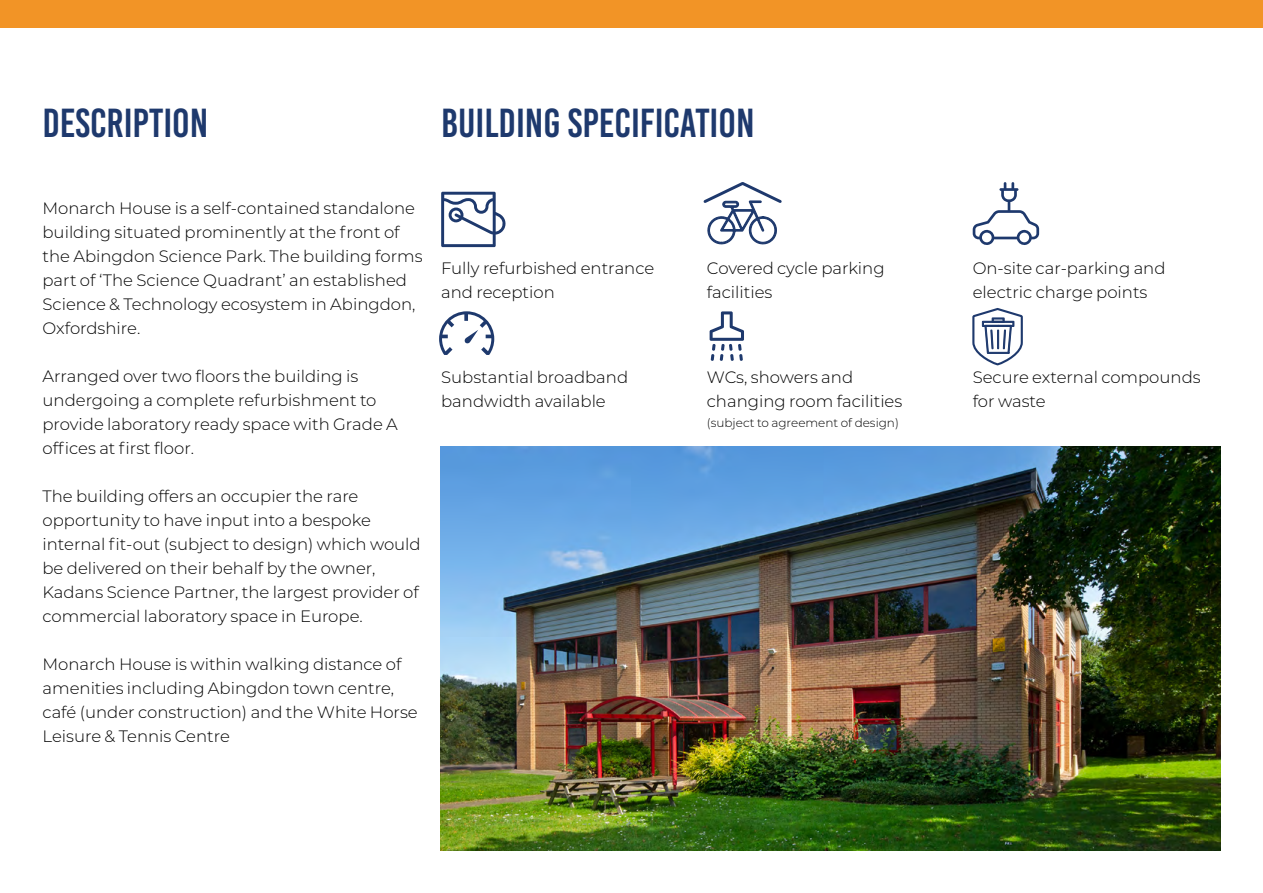
<style>
.page{position:relative;width:1263px;height:893px;background:#fff}
.page>*{position:absolute;margin:0;border:0;box-sizing:border-box;transform-origin:0 0}
.t1{font:40.5px "Bebas Kai";color:#1e396d}
.t2{font:300 16.5px/24px "Montserrat";color:#000}
.t3{font:300 12px "Montserrat";color:#000}
</style>
<div class="page">
<img style="left:441px;top:446px;width:779px;height:404px">
<div style="left:0;top:0;width:1263px;height:28px;background:#f29426"></div>
<svg style="left:441px;top:192px;width:65px;height:55px"></svg>
<svg style="left:439px;top:311px;width:55px;height:44px"></svg>
<svg style="left:703px;top:182px;width:79px;height:63px"></svg>
<svg style="left:710px;top:311px;width:34px;height:50px"></svg>
<svg style="left:973px;top:182px;width:66px;height:63px"></svg>
<svg style="left:972px;top:308px;width:51px;height:58px"></svg>
<h1 class="t1" style="left:43px;top:101px;width:167px">DESCRIPTION</h1>
<h1 class="t1" style="left:441px;top:101px;width:315px">BUILDING SPECIFICATION</h1>
<p class="t2" style="left:43px;top:195px;width:382px">Monarch House is a self-contained standalone building situated prominently at the front of the Abingdon Science Park. The building forms part of ‘The Science Quadrant’ an established Science &amp; Technology ecosystem in Abingdon, Oxfordshire.</p>
<p class="t2" style="left:43px;top:363px;width:357px">Arranged over two floors the building is undergoing a complete refurbishment to provide laboratory ready space with Grade A offices at first floor.</p>
<p class="t2" style="left:43px;top:483px;width:380px">The building offers an occupier the rare opportunity to have input into a bespoke internal fit-out (subject to design) which would be delivered on their behalf by the owner, Kadans Science Partner, the largest provider of commercial laboratory space in Europe.</p>
<p class="t2" style="left:43px;top:651px;width:377px">Monarch House is within walking distance of amenities including Abingdon town centre, café (under construction) and the White Horse Leisure &amp; Tennis Centre</p>
<p class="t2" style="left:441px;top:256px;width:215px">Fully refurbished entrance and reception</p>
<p class="t2" style="left:441px;top:364px;width:188px">Substantial broadband bandwidth available</p>
<p class="t2" style="left:707px;top:256px;width:179px">Covered cycle parking facilities</p>
<p class="t2" style="left:707px;top:364px;width:197px">WCs, showers and changing room facilities</p>
<p class="t3" style="left:707px;top:415px;width:193px">(subject to agreement of design)</p>
<p class="t2" style="left:973px;top:256px;width:194px">On-site car-parking and electric charge points</p>
<p class="t2" style="left:973px;top:364px;width:230px">Secure external compounds for waste</p>
</div>
